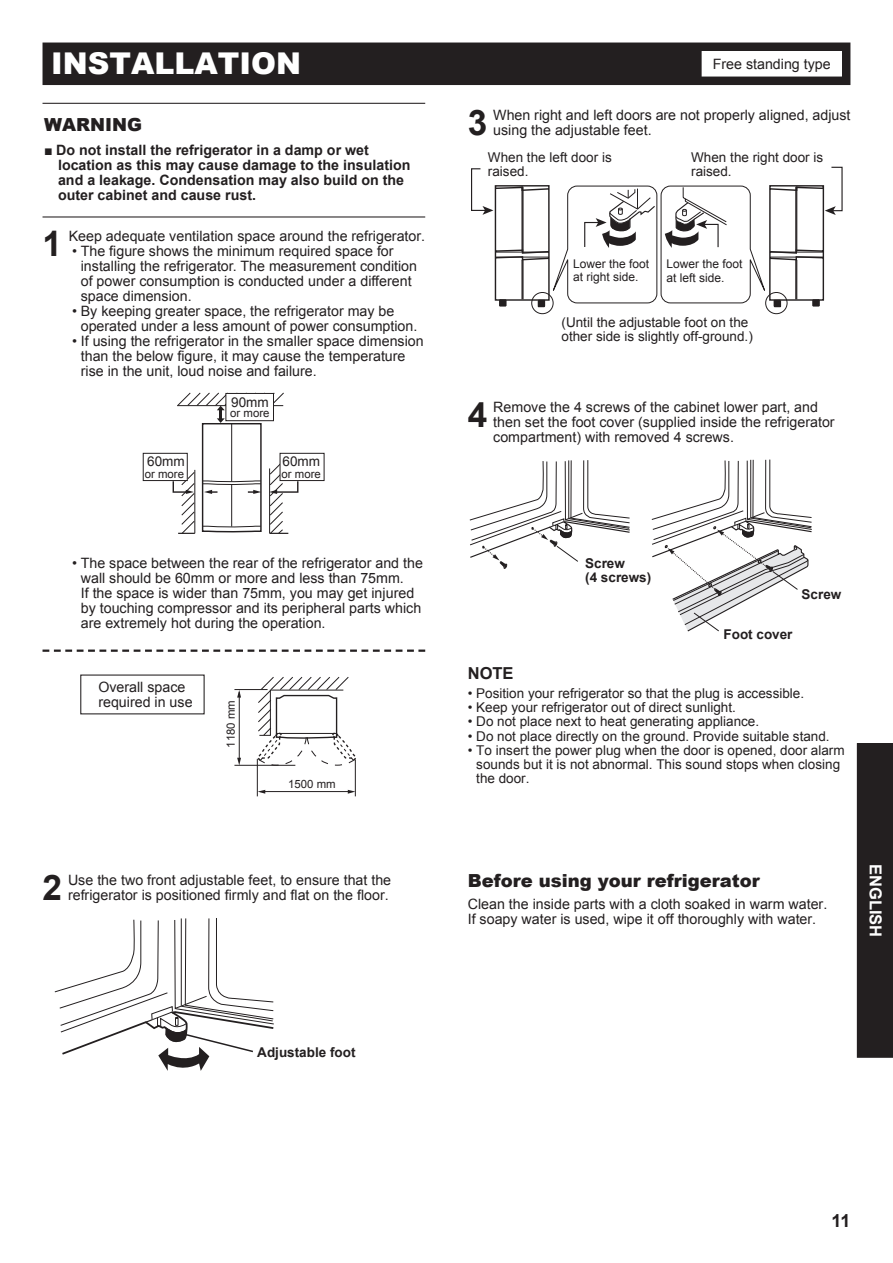
<style>
.page{position:relative;width:893px;height:1263px;background:#fff}
.page>*{position:absolute;margin:0;border:0;box-sizing:border-box;transform-origin:0 0}
.t1{font:700 35.25px "Arial";color:#231f20}
.t2{font:900 30px "Arial";color:#fff}
.t3{font:900 18px "Arial";color:#231f20}
.t4{font:700 18px "Arial";color:#231f20}
.t5{font:700 16.5px "Arial";color:#fff}
.t6{font:700 16.5px "Arial";color:#231f20}
.t7{font:14.25px/15px "Arial";color:#231f20}
.t8{font:700 14.25px/15px "Arial";color:#231f20}
.t9{font:13.5px/14.2px "Arial";color:#231f20}
.t10{font:700 13.5px/14.2px "Arial";color:#231f20}
.t11{font:12px/13.5px "Arial";color:#231f20}
.t12{font:11.4px "Arial";color:#231f20}
</style>
<div class="page">
<div style="left:857px;top:743px;width:36px;height:315px;background:#231f20"></div>
<hr style="left:43px;top:216px;width:382px;height:1px;background:#231f20">
<svg style="left:54px;top:918px;width:220px;height:153px"></svg>
<hr style="left:43px;top:103px;width:382px;height:1px;background:#231f20">
<div style="left:43px;top:43px;width:807px;height:41px;background:#231f20"></div>
<div style="left:43px;top:43px;width:807px;height:42px;border:2px solid #231f20"></div>
<div style="left:531px;top:292px;width:22px;height:22px;border:1px solid #231f20;border-radius:50%"></div>
<div style="left:765px;top:292px;width:22px;height:22px;border:1px solid #231f20;border-radius:50%"></div>
<svg style="left:471px;top:166px;width:372px;height:142px"></svg>
<svg style="left:469px;top:460px;width:161px;height:109px"></svg>
<svg style="left:651px;top:459px;width:161px;height:173px"></svg>
<div style="left:702px;top:52px;width:139px;height:24px;background:#fff"></div>
<div style="left:702px;top:51px;width:140px;height:26px;border:1px solid #fff"></div>
<svg style="left:43px;top:649px;width:382px;height:3px"></svg>
<svg style="left:172px;top:392px;width:127px;height:142px"></svg>
<div style="left:226px;top:393px;width:47px;height:28px;background:#fff"></div>
<div style="left:226px;top:393px;width:48px;height:28px;border:1px solid #231f20"></div>
<div style="left:143px;top:453px;width:44px;height:27px;background:#fff"></div>
<div style="left:143px;top:453px;width:45px;height:28px;border:1px solid #231f20"></div>
<div style="left:280px;top:453px;width:44px;height:27px;background:#fff"></div>
<div style="left:280px;top:453px;width:44px;height:28px;border:1px solid #231f20"></div>
<svg style="left:237px;top:690px;width:4px;height:7px"></svg>
<hr style="left:239px;top:692px;width:1px;height:68px;background:#231f20">
<svg style="left:237px;top:758px;width:4px;height:7px"></svg>
<hr style="left:234px;top:689px;width:34px;height:1px;background:#231f20">
<hr style="left:234px;top:765px;width:61px;height:1px;background:#231f20">
<svg style="left:258px;top:790px;width:7px;height:4px"></svg>
<hr style="left:260px;top:791px;width:92px;height:1px;background:#231f20">
<svg style="left:348px;top:790px;width:7px;height:4px"></svg>
<hr style="left:257px;top:759px;width:1px;height:37px;background:#231f20">
<hr style="left:355px;top:759px;width:1px;height:37px;background:#231f20">
<svg style="left:256px;top:677px;width:100px;height:89px"></svg>
<h2 class="t2" style="left:51px;top:42px;width:251px">INSTALLATION</h2>
<p class="t3" style="left:44px;top:111px;width:99px">WARNING</p>
<p class="t8" style="left:58px;top:143px;width:354px;text-indent:-14px">■ Do not install the refrigerator in a damp or wet location as this may cause damage to the insulation and a leakage. Condensation may also build on the outer cabinet and cause rust.</p>
<h1 class="t1" style="left:43px;top:220px;width:21px">1</h1>
<p class="t7" style="left:69px;top:229px;width:358px">Keep adequate ventilation space around the refrigerator.</p>
<p class="t7" style="left:81px;top:244px;width:338px;text-indent:-9px">• The figure shows the minimum required space for installing the refrigerator. The measurement condition of power consumption is conducted under a different space dimension.</p>
<p class="t7" style="left:81px;top:304px;width:338px;text-indent:-9px">• By keeping greater space, the refrigerator may be operated under a less amount of power consumption.</p>
<p class="t7" style="left:81px;top:334px;width:344px;text-indent:-9px">• If using the refrigerator in the smaller space dimension than the below figure, it may cause the temperature rise in the unit, loud noise and failure.</p>
<p class="t9" style="left:147px;top:454px;width:39px">60mm</p>
<p class="t12" style="left:145px;top:466px;width:41px">or more</p>
<p class="t9" style="left:231px;top:395px;width:39px">90mm</p>
<p class="t12" style="left:230px;top:406px;width:41px">or more</p>
<p class="t9" style="left:283px;top:454px;width:39px">60mm</p>
<p class="t12" style="left:282px;top:466px;width:41px">or more</p>
<p class="t7" style="left:713px;top:56px;width:120px">Free standing type</p>
<h1 class="t1" style="left:468px;top:99px;width:21px">3</h1>
<p class="t7" style="left:493px;top:108px;width:359px">When right and left doors are not properly aligned, adjust using the adjustable feet.</p>
<p class="t9" style="left:488px;top:150px;width:125px">When the left door is raised.</p>
<p class="t9" style="left:691px;top:150px;width:134px">When the right door is raised.</p>
<p class="t11" style="left:573px;top:257px;width:78px">Lower the foot at right side.</p>
<p class="t11" style="left:666px;top:257px;width:78px">Lower the foot at left side.</p>
<p class="t9" style="left:561px;top:315px;width:193px">(Until the adjustable foot on the other side is slightly off-ground.)</p>
<h1 class="t1" style="left:468px;top:391px;width:21px">4</h1>
<p class="t7" style="left:493px;top:400px;width:343px">Remove the 4 screws of the cabinet lower part, and then set the foot cover (supplied inside the refrigerator compartment) with removed 4 screws.</p>
<p class="t7" style="left:81px;top:556px;width:344px;text-indent:-9px">• The space between the rear of the refrigerator and the wall should be 60mm or more and less than 75mm.<br>If the space is wider than 75mm, you may get injured by touching compressor and its peripheral parts which are extremely hot during the operation.</p>
<p class="t7" style="left:98px;top:680px;width:96px">Overall space required in use</p>
<p class="t12" style="left:223px;top:748px;width:49px;rotate:-90deg">1180 mm</p>
<p class="t12" style="left:288px;top:777px;width:49px">1500 mm</p>
<p class="t10" style="left:585px;top:556px;width:68px">Screw<br>(4 screws)</p>
<p class="t10" style="left:801px;top:587px;width:41px">Screw</p>
<p class="t10" style="left:723px;top:627px;width:71px">Foot cover</p>
<p class="t6" style="left:468px;top:662px;width:47px">NOTE</p>
<p class="t9" style="left:468px;top:686px;width:338px">• Position your refrigerator so that the plug is accessible.</p>
<p class="t9" style="left:468px;top:700px;width:270px">• Keep your refrigerator out of direct sunlight.</p>
<p class="t9" style="left:468px;top:715px;width:293px">• Do not place next to heat generating appliance.</p>
<p class="t9" style="left:468px;top:729px;width:363px">• Do not place directly on the ground. Provide suitable stand.</p>
<p class="t9" style="left:476px;top:743px;width:370px;text-indent:-9px">• To insert the power plug when the door is opened, door alarm sounds but it is not abnormal. This sound stops when closing the door.</p>
<h1 class="t1" style="left:43px;top:864px;width:21px">2</h1>
<p class="t7" style="left:68px;top:873px;width:325px">Use the two front adjustable feet, to ensure that the refrigerator is positioned firmly and flat on the floor.</p>
<p class="t3" style="left:468px;top:868px;width:293px">Before using your refrigerator</p>
<p class="t7" style="left:468px;top:897px;width:361px">Clean the inside parts with a cloth soaked in warm water.<br>If soapy water is used, wipe it off thoroughly with water.</p>
<p class="t5" style="left:886px;top:864px;width:75px;rotate:90deg">ENGLISH</p>
<p class="t10" style="left:257px;top:1046px;width:100px">Adjustable foot</p>
<p class="t4" style="left:831px;top:1209px;width:21px">11</p>
</div>
